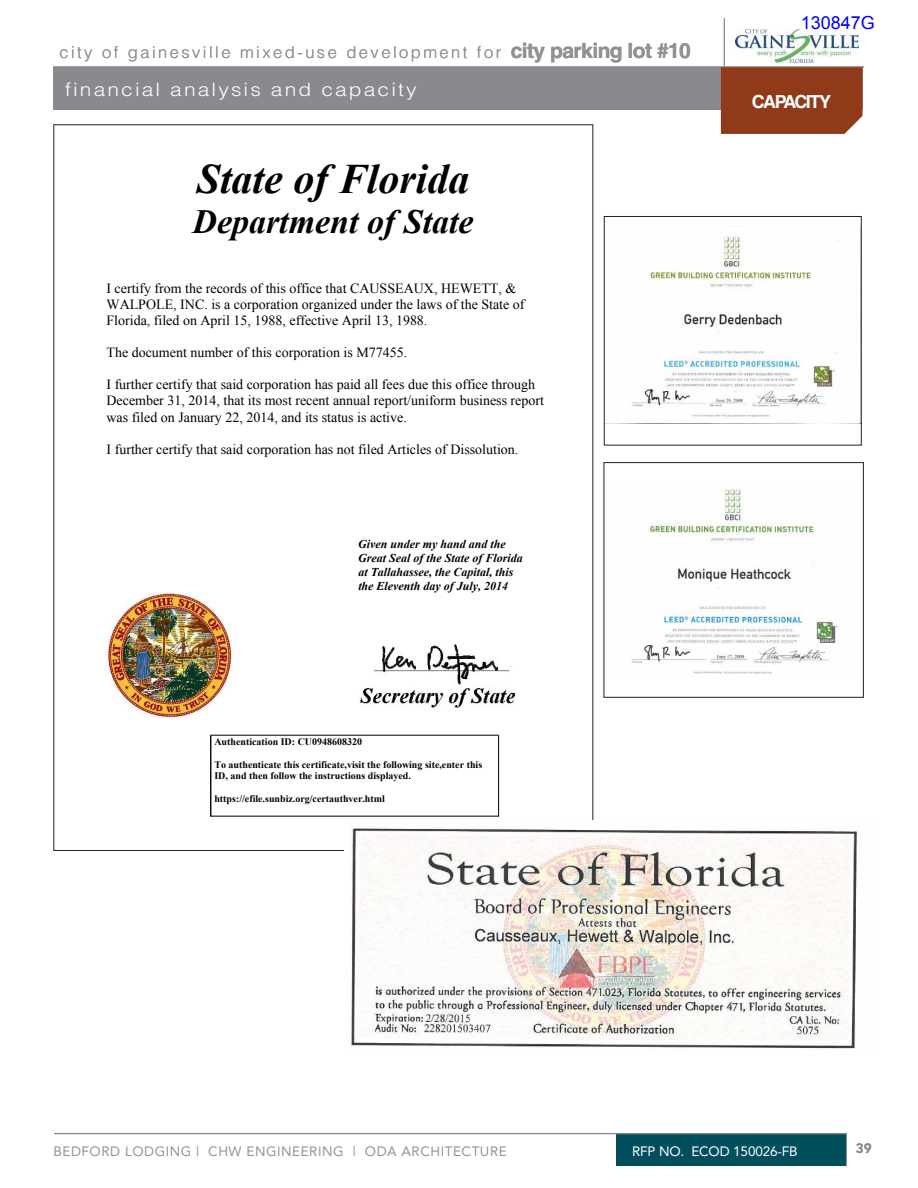
<style>
.page{position:relative;width:918px;height:1188px;background:#fff}
.page>*{position:absolute;margin:0;border:0;box-sizing:border-box;transform-origin:0 0}
.t1{font:italic 700 42px "Times New Roman";color:#000}
.t2{font:italic 700 34.05px "Times New Roman";color:#000}
.t3{font:700 21px "Helvetica";letter-spacing:-.025em;color:#919295}
.t4{font:300 18.45px "Helvetica";letter-spacing:.1em;color:#fff;scale:1.14 1}
.t5{font:700 18px "Helvetica";letter-spacing:-.08em;color:#fff}
.t6{font:18px "Arial";color:#00f}
.t7{font:300 16.5px "Helvetica";letter-spacing:.15em;color:#919295}
.t8{font:13.95px/16px "Times New Roman";color:#000}
.t9{font:13.5px "Avenir";letter-spacing:.04em;color:#919295}
.t10{font:13.5px "Avenir";letter-spacing:-.01em;color:#fff}
.t11{font:800 13.5px "Avenir";color:#8a8a8e}
.t12{font:italic 700 12px/13.8px "Times New Roman";color:#000}
.t13{font:700 10.05px/11.6px "Times New Roman";color:#000}
</style>
<div class="page">
<div style="left:617px;top:1134px;width:229px;height:32px;background:#014f5c"></div>
<img style="left:735px;top:29px;width:124px;height:33px">
<hr style="left:846px;top:1133px;width:1px;height:33px;background:#8a8a8e">
<hr style="left:53px;top:67px;width:811px;height:1px;background:#8a8a8e">
<hr style="left:724px;top:18px;width:1px;height:49px;background:#8a8a8e">
<hr style="left:54px;top:1133px;width:792px;height:1px;background:#8a8a8e">
<div style="left:53px;top:67px;width:809px;height:42px;background:#8a8a8e"></div>
<img style="left:106px;top:592px;width:127px;height:127px">
<img style="left:360px;top:644px;width:155px;height:64px">
<hr style="left:498px;top:735px;width:1px;height:81px;background:#000">
<hr style="left:211px;top:735px;width:1px;height:81px;background:#000">
<hr style="left:211px;top:816px;width:288px;height:1px;background:#000">
<hr style="left:211px;top:735px;width:288px;height:1px;background:#000">
<img style="left:351px;top:828px;width:506px;height:221px">
<div style="left:721px;top:67px;width:141px;height:67px;background:#903a19"></div>
<img style="left:606px;top:236px;width:254px;height:188px">
<div style="left:604px;top:216px;width:258px;height:230px;border:1px solid #231f20"></div>
<img style="left:631px;top:488px;width:207px;height:186px">
<div style="left:604px;top:462px;width:260px;height:236px;border:1px solid #231f20"></div>
<p class="t7" style="left:59px;top:42px;width:443px">city of gainesville mixed-use development for</p>
<h3 class="t3" style="left:511px;top:38px;width:182px">city parking lot #10</h3>
<p class="t4" style="left:65px;top:78px;width:310px">financial analysis and capacity</p>
<p class="t1" style="left:197px;top:149px;width:274px">State of Florida</p>
<p class="t2" style="left:192px;top:198px;width:283px">Department of State</p>
<p class="t8" style="left:106px;top:280px;width:420px">I certify from the records of this office that CAUSSEAUX, HEWETT, &amp;<br>WALPOLE, INC. is a corporation organized under the laws of the State of<br>Florida, filed on April 15, 1988, effective April 13, 1988.</p>
<p class="t8" style="left:107px;top:344px;width:302px">The document number of this corporation is M77455.</p>
<p class="t8" style="left:107px;top:376px;width:439px">I further certify that said corporation has paid all fees due this office through<br>December 31, 2014, that its most recent annual report/uniform business report was filed on January 22, 2014, and its status is active.</p>
<p class="t8" style="left:107px;top:441px;width:413px">I further certify that said corporation has not filed Articles of Dissolution.</p>
<p class="t12" style="left:358px;top:537px;width:166px">Given under my hand and the<br>Great Seal of the State of Florida at Tallahassee, the Capital, this the Eleventh day of July, 2014</p>
<p class="t13" style="left:214px;top:735px;width:149px">Authentication ID: CU0948608320</p>
<p class="t13" style="left:214px;top:758px;width:269px">To authenticate this certificate,visit the following site,enter this<br>ID, and then follow the instructions displayed.</p>
<p class="t13" style="left:214px;top:793px;width:172px">https://efile.sunbiz.org/certauthver.html</p>
<p class="t6" style="left:801px;top:11px;width:76px">130847G</p>
<p class="t5" style="left:752px;top:90px;width:81px">CAPACITY</p>
<p class="t9" style="left:53px;top:1143px;width:455px">BEDFORD LODGING | CHW ENGINEERING | ODA ARCHITECTURE</p>
<p class="t10" style="left:632px;top:1143px;width:167px">RFP NO. ECOD 150026-FB</p>
<p class="t11" style="left:856px;top:1140px;width:17px">39</p>
</div>
